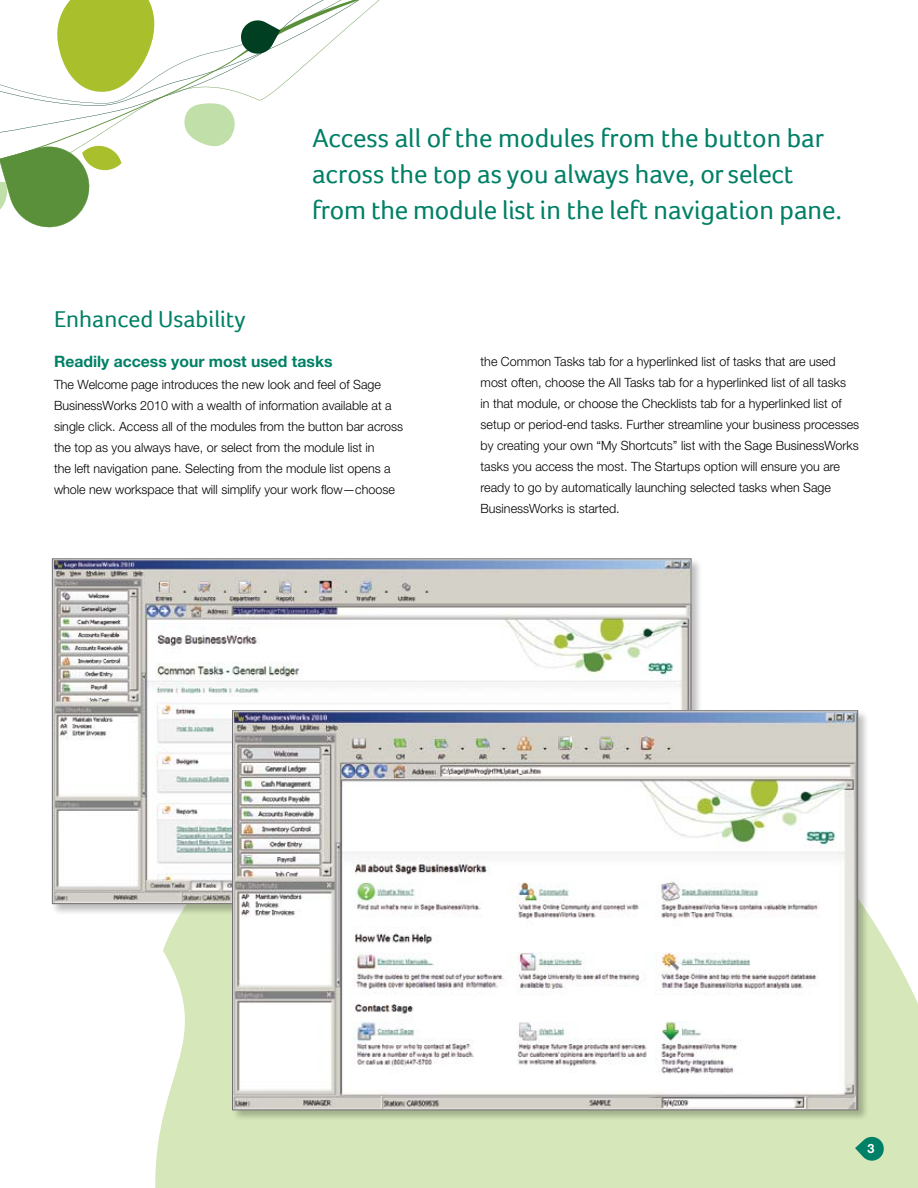
<style>
.page{position:relative;width:918px;height:1188px;background:#fff}
.page>*{position:absolute;margin:0;border:0;box-sizing:border-box;transform-origin:0 0}
.t1{font:27px/36px "Foco";color:#008066}
.t2{font:24px "Foco";color:#008066}
.t3{font:700 15.75px "Helvetica Neue";color:#008066}
.t4{font:700 12.9px "Helvetica Neue";color:#fff}
.t5{font:300 12.75px/21px "Helvetica Neue";color:#000}
</style>
<div class="page">
<svg style="left:155px;top:921px;width:763px;height:267px;fill:#d6e8b9"></svg>
<svg style="left:0;top:0;width:380px;height:164px"></svg>
<svg style="left:239px;top:18px;width:41px;height:38px"></svg>
<svg style="left:0;top:142px;width:121px;height:86px"></svg>
<div style="left:51px;top:558px;width:657px;height:363px;background:#000;opacity:.25"></div>
<img style="left:54px;top:560px;width:636px;height:342px">
<div style="left:231px;top:710px;width:644px;height:417px;background:#000;opacity:.25"></div>
<img style="left:234px;top:712px;width:622px;height:396px">
<svg style="left:855px;top:1136px;width:30px;height:26px"></svg>
<h1 class="t1" style="left:312px;top:119px;width:531px">Access all of the modules from the button bar across the top as you always have, or select from the module list in the left navigation pane.</h1>
<h2 class="t2" style="left:54px;top:305px;width:193px">Enhanced Usability</h2>
<p class="t3" style="left:54px;top:352px;width:280px">Readily access your most used tasks</p>
<p class="t5" style="left:54px;top:374px;width:351px">The Welcome page introduces the new look and feel of Sage BusinessWorks 2010 with a wealth of information available at a single click. Access all of the modules from the button bar across the top as you always have, or select from the module list in<br>the left navigation pane. Selecting from the module list opens a whole new workspace that will simplify your work flow—choose</p>
<p class="t5" style="left:481px;top:351px;width:380px">the Common Tasks tab for a hyperlinked list of tasks that are used most often, choose the All Tasks tab for a hyperlinked list of all tasks<br>in that module, or choose the Checklists tab for a hyperlinked list of setup or period-end tasks. Further streamline your business processes by creating your own “My Shortcuts” list with the Sage BusinessWorks tasks you access the most. The Startups option will ensure you are ready to go by automatically launching selected tasks when Sage BusinessWorks is started.</p>
<p class="t4" style="left:868px;top:1140px;width:8px">3</p>
</div>
